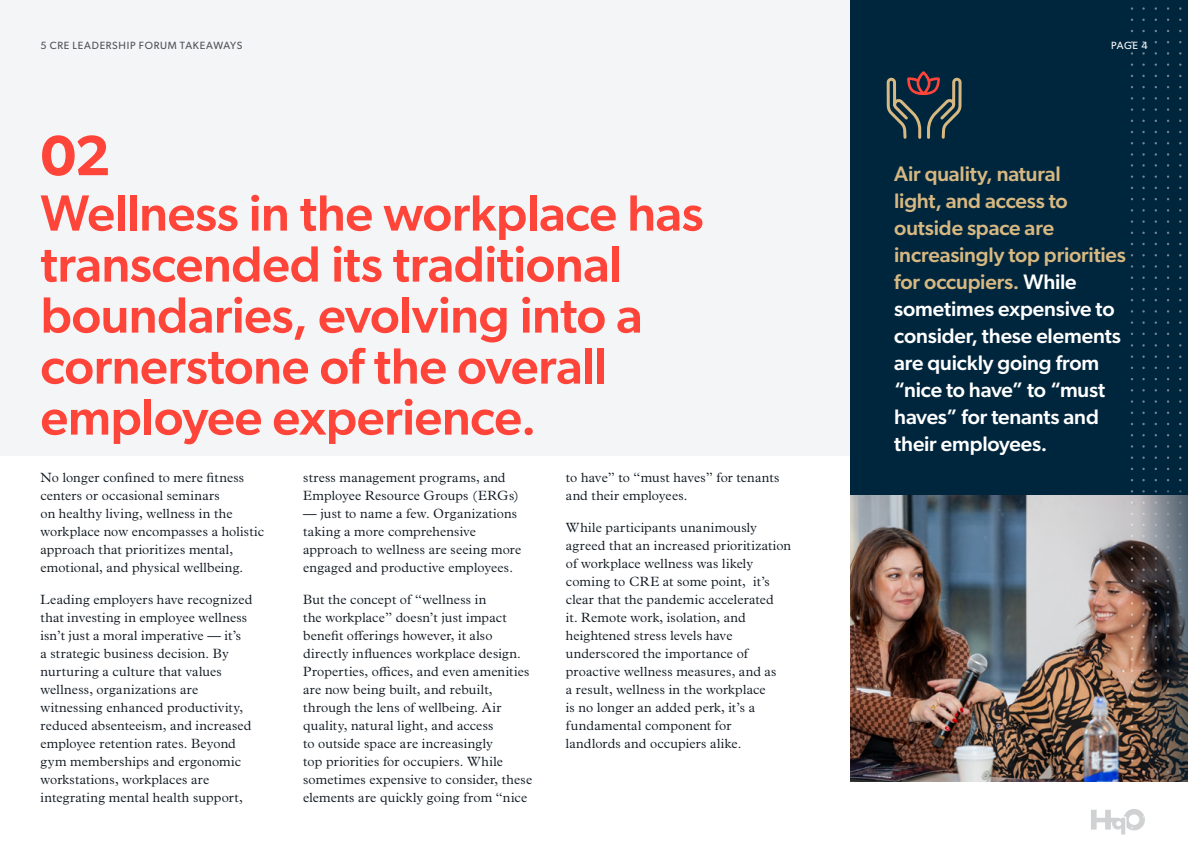
<style>
.page{position:relative;width:1188px;height:864px;background:#fff}
.page>*{position:absolute;margin:0;border:0;box-sizing:border-box;transform-origin:0 0}
.t1{font:600 57px "Gibson";color:#ff4539}
.t2{font:500 51px/51px "Gibson";letter-spacing:-.01em;color:#ff4539}
.t3{font:500 21px/27px "Gibson";letter-spacing:-.01em;color:#fff}
.t4{font:300 13.5px/18px "Plantin MT Pro";letter-spacing:.01em;color:#101820}
.t5{font:10.5px "Gibson";letter-spacing:.07em;color:#4c5258}
.t6{font:10.5px "Gibson";color:#fff}
.s1{color:#d7b881}
</style>
<div class="page">
<img style="left:850px;top:495px;width:281px;height:286px">
<div style="left:0;top:0;width:1188px;height:456px;background:#f4f5f7"></div>
<div style="left:850px;top:0;width:338px;height:495px;background:#00263e"></div>
<svg style="left:1091px;top:809px;width:40px;height:26px"></svg>
<svg style="left:1131px;top:7px;width:57px;height:824px"></svg>
<svg style="left:886px;top:71px;width:76px;height:68px"></svg>
<svg style="left:1138px;top:490px;width:50px;height:291px;background:#524d4d"></svg>
<p class="t5" style="left:40px;top:39px;width:203px">5 CRE LEADERSHIP FORUM TAKEAWAYS</p>
<p class="t6" style="left:1111px;top:39px;width:38px">PAGE 4</p>
<h1 class="t1" style="left:40px;top:121px;width:71px">02</h1>
<h2 class="t2" style="left:40px;top:187px;width:665px">Wellness in the workplace has transcended its traditional boundaries, evolving into a cornerstone of the overall employee experience.</h2>
<p class="t4" style="left:40px;top:469px;width:225px">No longer confined to mere fitness centers or occasional seminars<br>on healthy living, wellness in the workplace now encompasses a holistic approach that prioritizes mental, emotional, and physical wellbeing.</p>
<p class="t4" style="left:40px;top:590px;width:214px">Leading employers have recognized that investing in employee wellness isn’t just a moral imperative — it’s<br>a strategic business decision. By nurturing a culture that values wellness, organizations are witnessing enhanced productivity, reduced absenteeism, and increased employee retention rates. Beyond gym memberships and ergonomic workstations, workplaces are integrating mental health support,</p>
<p class="t4" style="left:303px;top:469px;width:217px">stress management programs, and<br>Employee Resource Groups (ERGs)</p>
<p class="t4" style="left:303px;top:505px;width:220px">— just to name a few. Organizations taking a more comprehensive approach to wellness are seeing more engaged and productive employees.</p>
<p class="t4" style="left:303px;top:590px;width:230px">But the concept of “wellness in<br>the workplace” doesn’t just impact benefit offerings however, it also directly influences workplace design.<br>Properties, offices, and even amenities are now being built, and rebuilt, through the lens of wellbeing. Air quality, natural light, and access<br>to outside space are increasingly<br>top priorities for occupiers. While sometimes expensive to consider, these elements are quickly going from “nice</p>
<p class="t4" style="left:566px;top:469px;width:215px">to have” to “must haves” for tenants and their employees.</p>
<p class="t4" style="left:566px;top:518px;width:227px">While participants unanimously agreed that an increased prioritization of workplace wellness was likely coming to CRE at some point, it’s clear that the pandemic accelerated<br>it. Remote work, isolation, and heightened stress levels have underscored the importance of proactive wellness measures, and as<br>a result, wellness in the workplace<br>is no longer an added perk, it’s a fundamental component for<br>landlords and occupiers alike.</p>
<p class="t3" style="left:894px;top:160px;width:233px"><span class="s1">Air quality, natural<br>light, and access to outside space are increasingly top priorities for occupiers.</span> While sometimes expensive to consider, these elements are quickly going from “nice to have” to “must haves” for tenants and their employees.</p>
</div>
